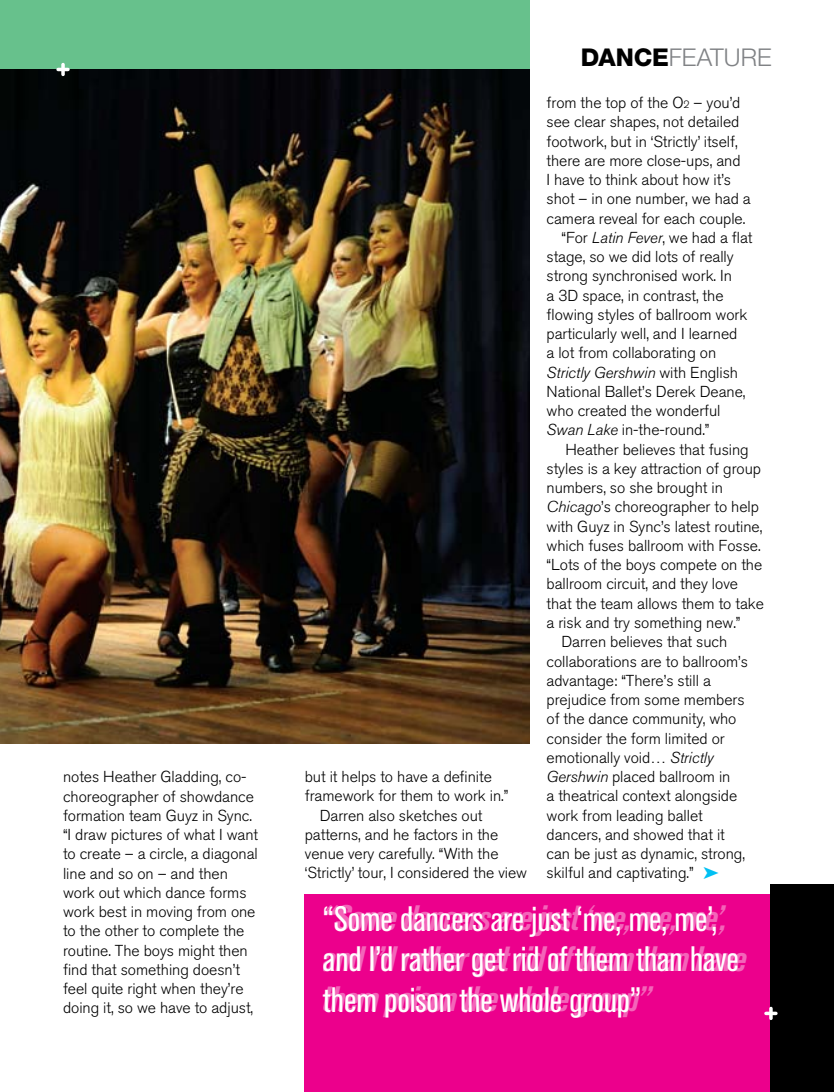
<style>
.page{position:relative;width:834px;height:1092px;background:#fff}
.page>*{position:absolute;margin:0;border:0;box-sizing:border-box;transform-origin:0 0}
.t1{font:condensed 35px/40.2px "Akzidenz Grotesk BQ";color:#fff}
.t2{font:italic 700 condensed 35px/40.2px "Akzidenz Grotesk BQ";letter-spacing:-.03em;color:#fff}
.t3{font:300 24.5px "Helvetica Neue";color:#808285}
.t4{font:800 24.5px "Helvetica Neue";color:#000}
.t5{font:300 15.75px/19.2px "Akzidenz Grotesk BQ";letter-spacing:-.005em;color:#000}
.t6{font:italic 300 15.75px "Akzidenz Grotesk BQ";letter-spacing:-.005em;color:#000}
.s1{font-size:10.5px}
.s2{font-style:italic}
.s3{font-style:normal}
</style>
<div class="page">
<div style="left:0;top:0;width:529px;height:89px;background:#67c18c"></div>
<img style="left:0;top:69px;width:529px;height:674px">
<div style="left:305px;top:894px;width:465px;height:197px;background:#ec008c"></div>
<svg style="left:61px;top:64px;width:4px;height:10px"></svg>
<svg style="left:58px;top:68px;width:10px;height:3px"></svg>
<div style="left:770px;top:884px;width:63px;height:207px;background:#000"></div>
<svg style="left:769px;top:1008px;width:3px;height:10px"></svg>
<svg style="left:765px;top:1011px;width:10px;height:4px"></svg>
<h2 class="t4" style="left:580px;top:43px;width:19px">DANCE</h2>
<h2 class="t3" style="left:668px;top:42px;width:104px">FEATURE</h2>
<p class="t5" style="left:546px;top:93px;width:195px">from the top of the O<span class="s1">2</span> – you’d</p>
<p class="t5" style="left:546px;top:112px;width:194px">see clear shapes, not detailed</p>
<p class="t5" style="left:546px;top:132px;width:193px">footwork, but in ‘Strictly’ itself,</p>
<p class="t5" style="left:546px;top:151px;width:195px">there are more close-ups, and</p>
<p class="t5" style="left:546px;top:170px;width:186px">I have to think about how it’s</p>
<p class="t5" style="left:546px;top:189px;width:206px">shot – in one number, we had a</p>
<p class="t5" style="left:546px;top:209px;width:200px">camera reveal for each couple.</p>
<p class="t5" style="left:561px;top:228px;width:193px">“For <span class="s2">Latin Fever</span>, we had a flat</p>
<p class="t5" style="left:546px;top:247px;width:189px">stage, so we did lots of really</p>
<p class="t5" style="left:546px;top:266px;width:187px">strong synchronised work. In</p>
<p class="t5" style="left:546px;top:286px;width:178px">a 3D space, in contrast, the</p>
<p class="t5" style="left:546px;top:305px;width:202px">flowing styles of ballroom work</p>
<p class="t5" style="left:546px;top:324px;width:192px">particularly well, and I learned</p>
<p class="t5" style="left:546px;top:343px;width:171px">a lot from collaborating on</p>
<p class="t6" style="left:546px;top:363px;width:193px">Strictly Gershwin <span class="s3">with English</span></p>
<p class="t5" style="left:546px;top:382px;width:200px">National Ballet’s Derek Deane,</p>
<p class="t5" style="left:546px;top:401px;width:175px">who created the wonderful</p>
<p class="t5" style="left:546px;top:420px;width:164px"><span class="s2">Swan Lake</span> in-the-round.”</p>
<p class="t5" style="left:565px;top:440px;width:185px">Heather believes that fusing</p>
<p class="t5" style="left:546px;top:459px;width:216px">styles is a key attraction of group</p>
<p class="t5" style="left:546px;top:478px;width:178px">numbers, so she brought in</p>
<p class="t5" style="left:546px;top:497px;width:214px"><span class="s2">Chicago</span>’s choreographer to help</p>
<p class="t5" style="left:546px;top:517px;width:217px">with Guyz in Sync’s latest routine,</p>
<p class="t5" style="left:546px;top:536px;width:215px">which fuses ballroom with Fosse.</p>
<p class="t5" style="left:546px;top:555px;width:217px">“Lots of the boys compete on the</p>
<p class="t5" style="left:546px;top:574px;width:193px">ballroom circuit, and they love</p>
<p class="t5" style="left:546px;top:594px;width:219px">that the team allows them to take</p>
<p class="t5" style="left:546px;top:613px;width:195px">a risk and try something new.”</p>
<p class="t5" style="left:561px;top:632px;width:167px">Darren believes that such</p>
<p class="t5" style="left:546px;top:651px;width:203px">collaborations are to ballroom’s</p>
<p class="t5" style="left:546px;top:671px;width:166px">advantage: “There’s still a</p>
<p class="t5" style="left:546px;top:690px;width:200px">prejudice from some members</p>
<p class="t5" style="left:546px;top:709px;width:191px">of the dance community, who</p>
<p class="t5" style="left:546px;top:728px;width:180px">consider the form limited or</p>
<p class="t5" style="left:546px;top:748px;width:168px">emotionally void… <span class="s2">Strictly</span></p>
<p class="t5" style="left:546px;top:767px;width:185px"><span class="s2">Gershwin</span> placed ballroom in</p>
<p class="t5" style="left:546px;top:786px;width:192px">a theatrical context alongside</p>
<p class="t5" style="left:546px;top:805px;width:158px">work from leading ballet</p>
<p class="t5" style="left:546px;top:825px;width:180px">dancers, and showed that it</p>
<p class="t5" style="left:546px;top:844px;width:200px">can be just as dynamic, strong,</p>
<p class="t5" style="left:546px;top:863px;width:149px">skilful and captivating.”</p>
<h1 class="t2" style="left:563px;top:897px;width:164px;text-indent:-108px">ers are just ‘me, me, me’, f</h1>
<p class="t5" style="left:63px;top:767px;width:196px">notes Heather Gladding, co&shy;choreographer of showdance formation team Guyz in Sync. “I draw pictures of what I want to create – a circle, a diagonal line and so on – and then work out which dance forms work best in moving from one to the other to complete the routine. The boys might then find that something doesn’t feel quite right when they’re doing it, so we have to adjust,</p>
<p class="t5" style="left:305px;top:767px;width:188px">but it helps to have a definite</p>
<p class="t5" style="left:305px;top:786px;width:205px">framework for them to work in.”</p>
<p class="t5" style="left:319px;top:805px;width:164px">Darren also sketches out</p>
<p class="t5" style="left:305px;top:825px;width:195px">patterns, and he factors in the</p>
<p class="t5" style="left:305px;top:844px;width:195px">venue very carefully. “With the</p>
<p class="t5" style="left:305px;top:863px;width:224px">‘Strictly’ tour, I considered the view</p>
<h1 class="t1" style="left:323px;top:899px;width:417px">“Some dancers are just ‘me, me, me’, and I’d rather get rid of them than have them poison the whole group”</h1>
<h1 class="t2" style="left:522px;top:938px;width:225px;text-indent:117px">t an have hole group”</h1>
</div>
